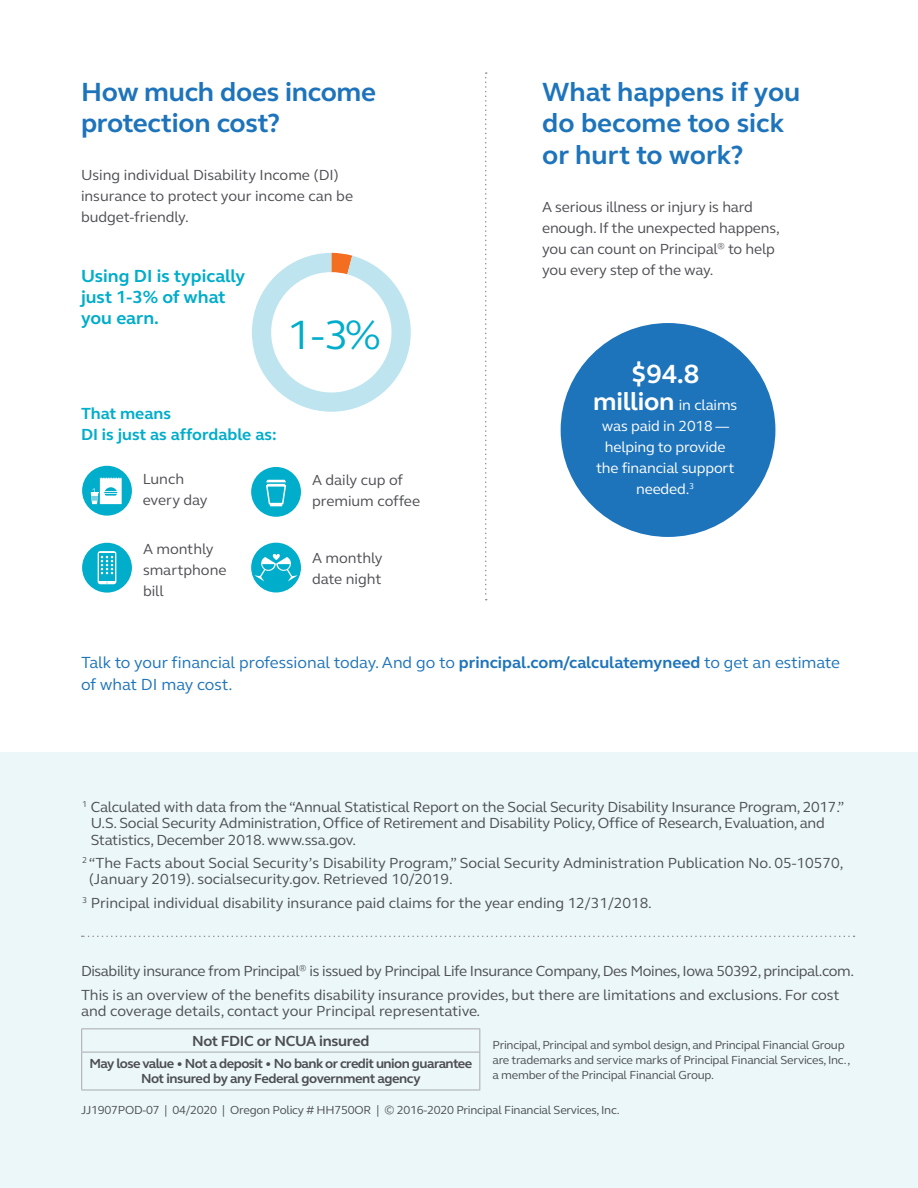
<style>
.page{position:relative;width:918px;height:1188px;background:#fff}
.page>*{position:absolute;margin:0;border:0;box-sizing:border-box;transform-origin:0 0}
.t1{font:42px "FS Elliot Pro";color:#00adca}
.t2{font:700 27px/31.5px "FS Elliot Pro";letter-spacing:-.01em;color:#1e74bb}
.t3{font:700 27px "FS Elliot Pro";color:#fff}
.t4{font:700 18px/21px "FS Elliot Pro";color:#00adca}
.t5{font:16.5px/22.5px "FS Elliot Pro";color:#1e74bb}
.t6{font:700 16.5px/21px "FS Elliot Pro";color:#00adca}
.t7{font:15px/21px "FS Elliot Pro";letter-spacing:-.01em;color:#4d4e53}
.t8{font:15px/21px "FS Elliot Pro";letter-spacing:-.01em;color:#fff;text-align:center}
.t9{font:700 15px "FS Elliot Pro";letter-spacing:-.02em;color:#4d4e53}
.t10{font:700 13.5px/15px "FS Elliot Pro";letter-spacing:-.04em;color:#4d4e53;text-align:center}
.t11{font:12px/15px "FS Elliot Pro";letter-spacing:-.02em;color:#4d4e53}
.s1{font-weight:700;font-size:25.5px}
.s2{font-weight:700}
</style>
<div class="page">
<div style="left:561px;top:323px;width:214px;height:214px;background:#1e74bb;border-radius:50%"></div>
<div style="left:0;top:753px;width:918px;height:435px;background:#ebf7f9"></div>
<div style="left:251px;top:467px;width:50px;height:50px;background:#00adca;border-radius:50%"></div>
<svg style="left:266px;top:479px;width:21px;height:27px"></svg>
<div style="left:251px;top:543px;width:50px;height:49px;background:#00adca;border-radius:50%"></div>
<svg style="left:254px;top:552px;width:44px;height:29px"></svg>
<div style="left:82px;top:543px;width:50px;height:50px;background:#00adca;border-radius:50%"></div>
<svg style="left:98px;top:551px;width:18px;height:33px"></svg>
<svg style="left:99px;top:554px;width:16px;height:27px"></svg>
<svg style="left:101px;top:556px;width:12px;height:18px"></svg>
<div style="left:82px;top:466px;width:50px;height:50px;background:#00adca;border-radius:50%"></div>
<svg style="left:91px;top:477px;width:31px;height:27px"></svg>
<svg style="left:485px;top:72px;width:2px;height:528px"></svg>
<svg style="left:81px;top:1029px;width:1px;height:23px"></svg>
<hr style="left:81px;top:1028px;width:399px;height:1px;background:#a8a9ad">
<svg style="left:479px;top:1029px;width:1px;height:23px"></svg>
<hr style="left:81px;top:1052px;width:1px;height:38px;background:#a8a9ad">
<hr style="left:81px;top:1052px;width:399px;height:1px;background:#a8a9ad">
<hr style="left:479px;top:1052px;width:1px;height:38px;background:#a8a9ad">
<hr style="left:81px;top:1090px;width:399px;height:1px;background:#a8a9ad">
<svg style="left:82px;top:936px;width:773px;height:1px"></svg>
<svg style="left:252px;top:253px;width:159px;height:159px"></svg>
<h2 class="t2" style="left:81px;top:75px;width:297px">How much does income protection cost?</h2>
<p class="t7" style="left:81px;top:164px;width:274px">Using individual Disability Income (DI) insurance to protect your income can be budget-friendly.</p>
<p class="t4" style="left:81px;top:265px;width:166px">Using DI is typically just 1-3% of what you earn.</p>
<h1 class="t1" style="left:287px;top:307px;width:95px">1 -3%</h1>
<p class="t6" style="left:81px;top:403px;width:197px">That means<br>DI is just as affordable as:</p>
<p class="t7" style="left:143px;top:468px;width:67px">Lunch every day</p>
<p class="t7" style="left:143px;top:538px;width:85px">A monthly smartphone bill</p>
<p class="t7" style="left:312px;top:469px;width:109px">A daily cup of premium coffee</p>
<p class="t7" style="left:312px;top:547px;width:72px">A monthly date night</p>
<h2 class="t2" style="left:542px;top:75px;width:260px">What happens if you do become too sick or hurt to work?</h2>
<p class="t7" style="left:542px;top:196px;width:239px">A serious illness or injury is hard enough. If the unexpected happens, you can count on Principal<sup>®</sup> to help you every step of the way.</p>
<h2 class="t3" style="left:631px;top:356px;width:70px">$94.8</h2>
<p class="t8" style="left:593px;top:394px;width:145px"><span class="s1">million</span> in claims was paid in 2018 — helping to provide the financial support needed.<sup>3</sup></p>
<p class="t5" style="left:81px;top:651px;width:761px">Talk to your financial professional today. And go to <span class="s2">principal.com/calculatemyneed</span> to get an estimate of what DI may cost.</p>
<p class="t7" style="left:91px;top:798px;width:755px;line-height:16.5px;text-indent:-9px"><sup>1</sup> Calculated with data from the “Annual Statistical Report on the Social Security Disability Insurance Program, 2017.”<br>U.S. Social Security Administration, Office of Retirement and Disability Policy, Office of Research, Evaluation, and<br>Statistics, December 2018. www.ssa.gov.</p>
<p class="t7" style="left:89px;top:854px;width:756px;line-height:16.5px;text-indent:-7px"><sup>2</sup> “The Facts about Social Security’s Disability Program,” Social Security Administration Publication No. 05-10570, (January 2019). socialsecurity.gov. Retrieved 10/2019.</p>
<p class="t7" style="left:82px;top:892px;width:571px"><sup>3</sup> Principal individual disability insurance paid claims for the year ending 12/31/2018.</p>
<p class="t7" style="left:81px;top:959px;width:775px;line-height:23.2px">Disability insurance from Principal<sup>®</sup> is issued by Principal Life Insurance Company, Des Moines, Iowa 50392, principal.com.<br>This is an overview of the benefits disability insurance provides, but there are limitations and exclusions. For cost</p>
<p class="t7" style="left:81px;top:1000px;width:401px">and coverage details, contact your Principal representative.</p>
<p class="t9" style="left:192px;top:1031px;width:179px">Not FDIC or NCUA insured</p>
<p class="t10" style="left:89px;top:1056px;width:384px">May lose value • Not a deposit • No bank or credit union guarantee<br>Not insured by any Federal government agency</p>
<p class="t11" style="left:81px;top:1102px;width:540px">JJ1907POD-07 | 04/2020 | Oregon Policy # HH750OR | © 2016-2020 Principal Financial Services, Inc.</p>
<p class="t11" style="left:492px;top:1037px;width:359px">Principal, Principal and symbol design, and Principal Financial Group are trademarks and service marks of Principal Financial Services, Inc., a member of the Principal Financial Group.</p>
</div>
